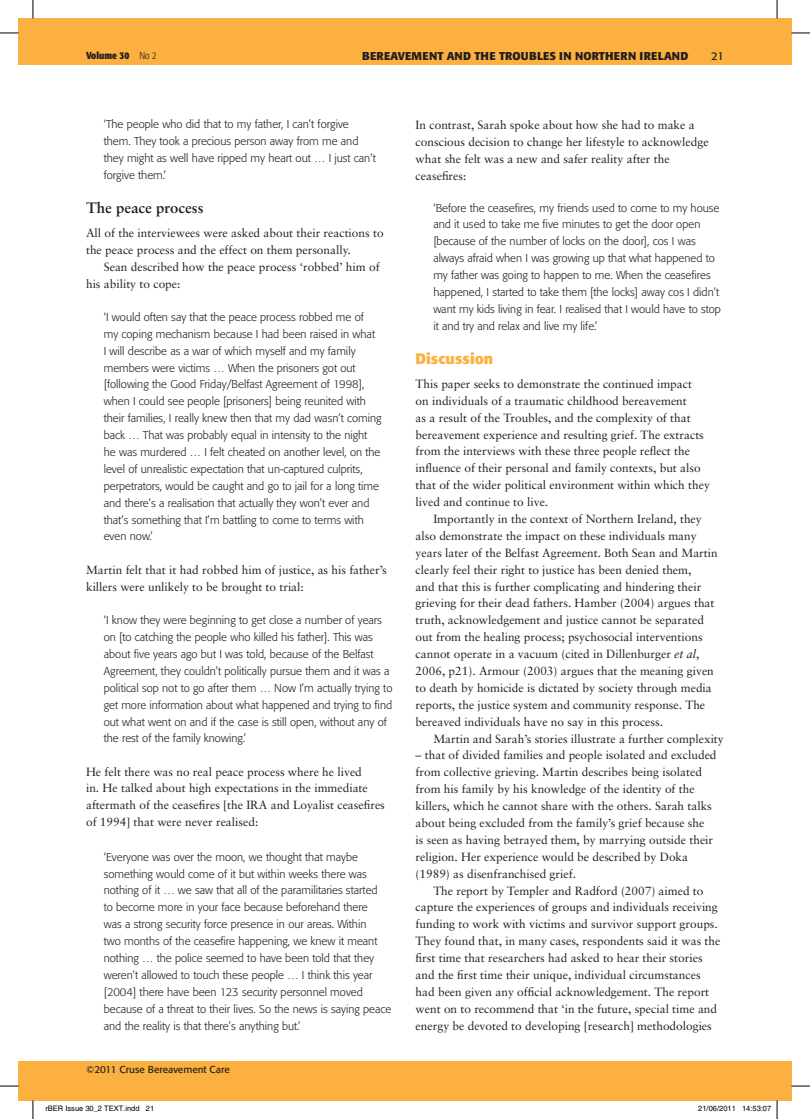
<style>
.page{position:relative;width:810px;height:1119px;background:#fff}
.page>*{position:absolute;margin:0;border:0;box-sizing:border-box;transform-origin:0 0}
.t1{font:700 15px "Sabon";color:#231f20}
.t2{font:700 15px "Formata";color:#fbb03f}
.t3{font:11.88px/16.9px "Sabon";color:#231f20}
.t4{font:300 11.25px/16.9px "Formata";color:#231f20}
.t5{font:700 11.25px "Formata";letter-spacing:.02em;color:#231f20}
.t6{font:11.25px "Formata";color:#231f20}
.t7{font:10px "Formata";color:#231f20}
.t8{font:700 condensed 10px "Formata";color:#231f20}
.t9{font:7.5px "Helvetica";color:#000}
.s1{font-weight:300}
.s2{font-style:italic}
</style>
<div class="page">
<div style="left:19px;top:19px;width:14px;height:46px;background:#fbb03f"></div>
<div style="left:19px;top:1060px;width:14px;height:39px;background:#fbb03f"></div>
<div style="left:33px;top:19px;width:758px;height:46px;background:#fbb03f"></div>
<div style="left:33px;top:1060px;width:758px;height:39px;background:#fbb03f"></div>
<svg style="left:0;top:32px;width:19px;height:2px"></svg>
<svg style="left:791px;top:32px;width:19px;height:2px"></svg>
<svg style="left:0;top:1085px;width:19px;height:1px"></svg>
<svg style="left:791px;top:1085px;width:19px;height:1px"></svg>
<svg style="left:32px;top:0;width:2px;height:19px"></svg>
<svg style="left:32px;top:1099px;width:2px;height:19px"></svg>
<svg style="left:776px;top:0;width:2px;height:19px"></svg>
<svg style="left:742px;top:1099px;width:36px;height:19px"></svg>
<p class="t8" style="left:86px;top:49px;width:72px">Volume 30 <span class="s1">No 2</span></p>
<p class="t5" style="left:362px;top:49px;width:328px">BEREAVEMENT AND THE TROUBLES IN NORTHERN IRELAND</p>
<p class="t6" style="left:711px;top:49px;width:14px">21</p>
<p class="t4" style="left:104px;top:116px;width:273px">‘The people who did that to my father, I can’t forgive them. They took a precious person away from me and they might as well have ripped my heart out … I just can’t forgive them.’</p>
<p class="t1" style="left:86px;top:198px;width:119px">The peace process</p>
<p class="t3" style="left:86px;top:224px;width:299px">All of the interviewees were asked about their reactions to the peace process and the effect on them personally.</p>
<p class="t3" style="left:86px;top:258px;width:295px;text-indent:18px">Sean described how the peace process ‘robbed’ him of his ability to cope:</p>
<p class="t4" style="left:104px;top:308px;width:279px">‘I would often say that the peace process robbed me of<br>my coping mechanism because I had been raised in what<br>I will describe as a war of which myself and my family members were victims … When the prisoners got out [following the Good Friday/Belfast Agreement of 1998], when I could see people [prisoners] being reunited with their families, I really knew then that my dad wasn’t coming back … That was probably equal in intensity to the night he was murdered … I felt cheated on another level, on the level of unrealistic expectation that un-captured culprits, perpetrators, would be caught and go to jail for a long time and there’s a realisation that actually they won’t ever and that’s something that I’m battling to come to terms with even now.’</p>
<p class="t3" style="left:86px;top:561px;width:302px">Martin felt that it had robbed him of justice, as his father’s killers were unlikely to be brought to trial:</p>
<p class="t4" style="left:104px;top:611px;width:290px">‘I know they were beginning to get close a number of years on [to catching the people who killed his father]. This was about five years ago but I was told, because of the Belfast Agreement, they couldn’t politically pursue them and it was a political sop not to go after them … Now I’m actually trying to get more information about what happened and trying to find out what went on and if the case is still open, without any of the rest of the family knowing.’</p>
<p class="t3" style="left:86px;top:762px;width:300px">He felt there was no real peace process where he lived<br>in. He talked about high expectations in the immediate aftermath of the ceasefires [the IRA and Loyalist ceasefires of 1994] that were never realised:</p>
<p class="t4" style="left:104px;top:848px;width:289px">‘Everyone was over the moon, we thought that maybe something would come of it but within weeks there was nothing of it … we saw that all of the paramilitaries started<br>to become more in your face because beforehand there<br>was a strong security force presence in our areas. Within<br>two months of the ceasefire happening, we knew it meant nothing … the police seemed to have been told that they weren’t allowed to touch these people … I think this year [2004] there have been 123 security personnel moved because of a threat to their lives. So the news is saying peace and the reality is that there’s anything but.’</p>
<p class="t7" style="left:86px;top:1062px;width:145px">©2011 Cruse Bereavement Care</p>
<p class="t3" style="left:416px;top:116px;width:294px">In contrast, Sarah spoke about how she had to make a conscious decision to change her lifestyle to acknowledge what she felt was a new and safer reality after the ceasefires:</p>
<p class="t4" style="left:433px;top:199px;width:289px">‘Before the ceasefires, my friends used to come to my house and it used to take me five minutes to get the door open [because of the number of locks on the door], cos I was always afraid when I was growing up that what happened to my father was going to happen to me. When the ceasefires happened, I started to take them [the locks] away cos I didn’t want my kids living in fear. I realised that I would have to stop it and try and relax and live my life.’</p>
<p class="t2" style="left:416px;top:349px;width:79px">Discussion</p>
<p class="t3" style="left:416px;top:375px;width:296px">This paper seeks to demonstrate the continued impact<br>on individuals of a traumatic childhood bereavement<br>as a result of the Troubles, and the complexity of that bereavement experience and resulting grief. The extracts from the interviews with these three people reflect the influence of their personal and family contexts, but also that of the wider political environment within which they lived and continue to live.</p>
<p class="t3" style="left:416px;top:510px;width:304px;text-indent:18px">Importantly in the context of Northern Ireland, they also demonstrate the impact on these individuals many years later of the Belfast Agreement. Both Sean and Martin clearly feel their right to justice has been denied them,<br>and that this is further complicating and hindering their grieving for their dead fathers. Hamber (2004) argues that truth, acknowledgement and justice cannot be separated out from the healing process; psychosocial interventions cannot operate in a vacuum (cited in Dillenburger <span class="s2">et al</span>, 2006, p21). Armour (2003) argues that the meaning given to death by homicide is dictated by society through media reports, the justice system and community response. The bereaved individuals have no say in this process.</p>
<p class="t3" style="left:433px;top:729px;width:292px">Martin and Sarah’s stories illustrate a further complexity</p>
<p class="t3" style="left:416px;top:746px;width:302px">– that of divided families and people isolated and excluded from collective grieving. Martin describes being isolated from his family by his knowledge of the identity of the killers, which he cannot share with the others. Sarah talks about being excluded from the family’s grief because she<br>is seen as having betrayed them, by marrying outside their religion. Her experience would be described by Doka (1989) as disenfranchised grief.</p>
<p class="t3" style="left:416px;top:881px;width:306px;text-indent:18px">The report by Templer and Radford (2007) aimed to capture the experiences of groups and individuals receiving funding to work with victims and survivor support groups.<br>They found that, in many cases, respondents said it was the first time that researchers had asked to hear their stories and the first time their unique, individual circumstances had been given any official acknowledgement. The report went on to recommend that ‘in the future, special time and energy be devoted to developing [research] methodologies</p>
<p class="t9" style="left:45px;top:1104px;width:110px">rBER Issue 30_2 TEXT.indd 21</p>
<p class="t9" style="left:698px;top:1104px;width:74px">21/06/2011 14:53:07</p>
</div>
